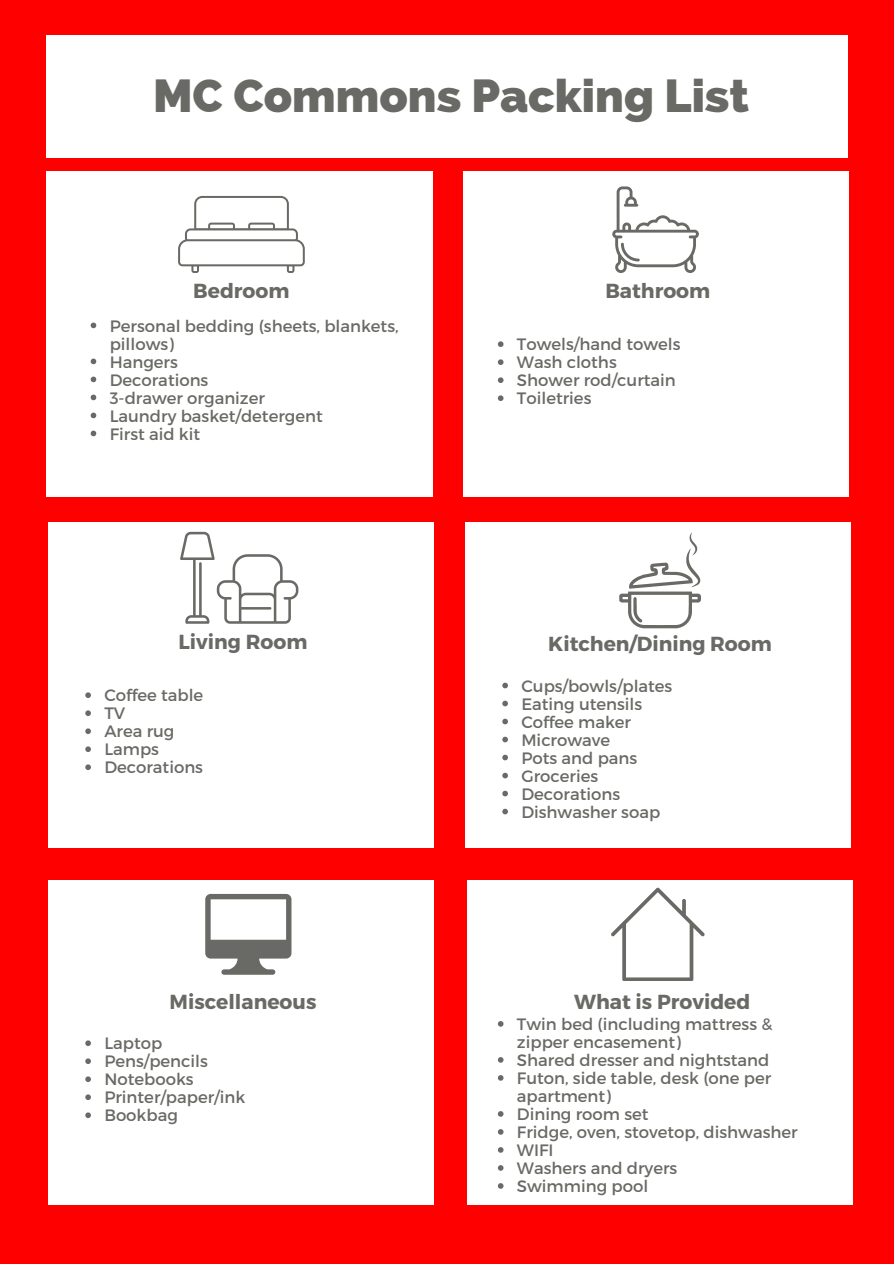
<style>
.page{position:relative;width:894px;height:1264px;background:#fff}
.page>*{position:absolute;margin:0;border:0;box-sizing:border-box;transform-origin:0 0}
.t1{font:800 46.35px "Raleway";color:#696a65}
.t2{font:700 20.25px "Montserrat";color:#696a65}
.t3{font:16.5px/18px "Montserrat";color:#696a65}
</style>
<div class="page">
<div style="left:0;top:0;width:893px;height:1263px;background:#f00"></div>
<div style="left:798px;top:35px;width:49px;height:123px;background:#fff"></div>
<div style="left:96px;top:35px;width:702px;height:123px;background:#fff"></div>
<div style="left:46px;top:35px;width:50px;height:123px;background:#fff"></div>
<div style="left:408px;top:172px;width:24px;height:324px;background:#fff"></div>
<div style="left:70px;top:172px;width:338px;height:324px;background:#fff"></div>
<div style="left:46px;top:172px;width:24px;height:324px;background:#fff"></div>
<svg style="left:178px;top:196px;width:127px;height:76px"></svg>
<div style="left:824px;top:172px;width:24px;height:324px;background:#fff"></div>
<div style="left:486px;top:172px;width:338px;height:324px;background:#fff"></div>
<div style="left:462px;top:172px;width:24px;height:324px;background:#fff"></div>
<svg style="left:612px;top:186px;width:86px;height:87px"></svg>
<div style="left:827px;top:523px;width:23px;height:324px;background:#fff"></div>
<div style="left:488px;top:523px;width:339px;height:324px;background:#fff"></div>
<div style="left:465px;top:523px;width:23px;height:324px;background:#fff"></div>
<svg style="left:619px;top:532px;width:81px;height:96px"></svg>
<svg style="left:91px;top:322px;width:5px;height:6px"></svg>
<svg style="left:91px;top:358px;width:5px;height:6px"></svg>
<svg style="left:91px;top:376px;width:5px;height:6px"></svg>
<svg style="left:91px;top:394px;width:5px;height:6px"></svg>
<svg style="left:91px;top:412px;width:5px;height:6px"></svg>
<svg style="left:91px;top:430px;width:5px;height:6px"></svg>
<div style="left:410px;top:523px;width:24px;height:324px;background:#fff"></div>
<div style="left:72px;top:523px;width:338px;height:324px;background:#fff"></div>
<div style="left:48px;top:523px;width:24px;height:324px;background:#fff"></div>
<svg style="left:180px;top:532px;width:118px;height:91px"></svg>
<div style="left:410px;top:880px;width:24px;height:324px;background:#fff"></div>
<div style="left:72px;top:880px;width:338px;height:324px;background:#fff"></div>
<div style="left:48px;top:880px;width:24px;height:324px;background:#fff"></div>
<svg style="left:205px;top:893px;width:86px;height:81px"></svg>
<div style="left:829px;top:880px;width:24px;height:324px;background:#fff"></div>
<div style="left:491px;top:880px;width:338px;height:324px;background:#fff"></div>
<div style="left:467px;top:880px;width:24px;height:324px;background:#fff"></div>
<svg style="left:611px;top:887px;width:93px;height:93px"></svg>
<svg style="left:497px;top:341px;width:6px;height:6px"></svg>
<svg style="left:497px;top:359px;width:6px;height:6px"></svg>
<svg style="left:497px;top:377px;width:6px;height:6px"></svg>
<svg style="left:497px;top:395px;width:6px;height:6px"></svg>
<svg style="left:502px;top:682px;width:6px;height:6px"></svg>
<svg style="left:502px;top:700px;width:6px;height:6px"></svg>
<svg style="left:502px;top:718px;width:6px;height:6px"></svg>
<svg style="left:502px;top:736px;width:6px;height:6px"></svg>
<svg style="left:502px;top:754px;width:6px;height:6px"></svg>
<svg style="left:502px;top:772px;width:6px;height:6px"></svg>
<svg style="left:502px;top:790px;width:6px;height:6px"></svg>
<svg style="left:502px;top:808px;width:6px;height:6px"></svg>
<svg style="left:85px;top:692px;width:6px;height:6px"></svg>
<svg style="left:85px;top:710px;width:6px;height:6px"></svg>
<svg style="left:85px;top:728px;width:6px;height:6px"></svg>
<svg style="left:85px;top:746px;width:6px;height:6px"></svg>
<svg style="left:85px;top:764px;width:6px;height:6px"></svg>
<svg style="left:85px;top:1040px;width:6px;height:6px"></svg>
<svg style="left:85px;top:1058px;width:6px;height:6px"></svg>
<svg style="left:85px;top:1076px;width:6px;height:6px"></svg>
<svg style="left:85px;top:1094px;width:6px;height:6px"></svg>
<svg style="left:85px;top:1112px;width:6px;height:6px"></svg>
<svg style="left:497px;top:1021px;width:6px;height:5px"></svg>
<svg style="left:497px;top:1057px;width:6px;height:5px"></svg>
<svg style="left:497px;top:1075px;width:6px;height:5px"></svg>
<svg style="left:497px;top:1111px;width:6px;height:5px"></svg>
<svg style="left:497px;top:1129px;width:6px;height:5px"></svg>
<svg style="left:497px;top:1147px;width:6px;height:5px"></svg>
<svg style="left:497px;top:1165px;width:6px;height:5px"></svg>
<svg style="left:497px;top:1183px;width:6px;height:5px"></svg>
<p class="t1" style="left:153px;top:68px;width:597px">MC Commons Packing List</p>
<p class="t2" style="left:193px;top:277px;width:98px">Bedroom</p>
<p class="t2" style="left:605px;top:277px;width:106px">Bathroom</p>
<p class="t3" style="left:517px;top:334px;width:165px">Towels/hand towels</p>
<p class="t3" style="left:517px;top:352px;width:101px">Wash cloths</p>
<p class="t3" style="left:517px;top:370px;width:160px">Shower rod/curtain</p>
<p class="t3" style="left:517px;top:388px;width:76px">Toiletries</p>
<p class="t3" style="left:110px;top:316px;width:290px">Personal bedding (sheets, blankets, pillows)</p>
<h1 class="t3" style="left:110px;top:352px;width:70px">Hangers</h1>
<p class="t3" style="left:110px;top:370px;width:100px">Decorations</p>
<p class="t3" style="left:110px;top:388px;width:157px">3-drawer organizer</p>
<h2 class="t3" style="left:110px;top:406px;width:214px">Laundry basket/detergent</h2>
<p class="t3" style="left:110px;top:424px;width:92px">First aid kit</p>
<p class="t2" style="left:178px;top:628px;width:130px">Living Room</p>
<p class="t3" style="left:104px;top:685px;width:100px">Coffee table</p>
<p class="t3" style="left:104px;top:703px;width:22px">TV</p>
<p class="t3" style="left:104px;top:721px;width:72px">Area rug</p>
<p class="t3" style="left:104px;top:739px;width:56px">Lamps</p>
<p class="t3" style="left:104px;top:757px;width:100px">Decorations</p>
<h2 class="t2" style="left:169px;top:988px;width:148px">Miscellaneous</h2>
<p class="t3" style="left:104px;top:1033px;width:59px">Laptop</p>
<p class="t3" style="left:104px;top:1051px;width:105px">Pens/pencils</p>
<p class="t3" style="left:104px;top:1069px;width:91px">Notebooks</p>
<p class="t3" style="left:104px;top:1087px;width:142px">Printer/paper/ink</p>
<p class="t3" style="left:104px;top:1105px;width:75px">Bookbag</p>
<h2 class="t2" style="left:548px;top:631px;width:225px">Kitchen/Dining Room</h2>
<p class="t3" style="left:521px;top:676px;width:152px">Cups/bowls/plates</p>
<p class="t3" style="left:521px;top:694px;width:122px">Eating utensils</p>
<p class="t3" style="left:521px;top:712px;width:111px">Coffee maker</p>
<p class="t3" style="left:521px;top:730px;width:90px">Microwave</p>
<p class="t3" style="left:521px;top:748px;width:117px">Pots and pans</p>
<p class="t3" style="left:521px;top:766px;width:78px">Groceries</p>
<p class="t3" style="left:521px;top:784px;width:100px">Decorations</p>
<h2 class="t3" style="left:521px;top:802px;width:140px">Dishwasher soap</h2>
<p class="t2" style="left:574px;top:988px;width:178px">What is Provided</p>
<p class="t3" style="left:517px;top:1014px;width:257px">Twin bed (including mattress &amp; zipper encasement)</p>
<p class="t3" style="left:517px;top:1050px;width:254px">Shared dresser and nightstand</p>
<p class="t3" style="left:517px;top:1068px;width:256px">Futon, side table, desk (one per apartment)</p>
<p class="t3" style="left:517px;top:1104px;width:133px">Dining room set</p>
<h2 class="t3" style="left:517px;top:1122px;width:282px">Fridge, oven, stovetop, dishwasher</h2>
<p class="t3" style="left:517px;top:1140px;width:38px">WIFI</p>
<p class="t3" style="left:517px;top:1158px;width:162px">Washers and dryers</p>
<p class="t3" style="left:517px;top:1176px;width:133px">Swimming pool</p>
</div>
